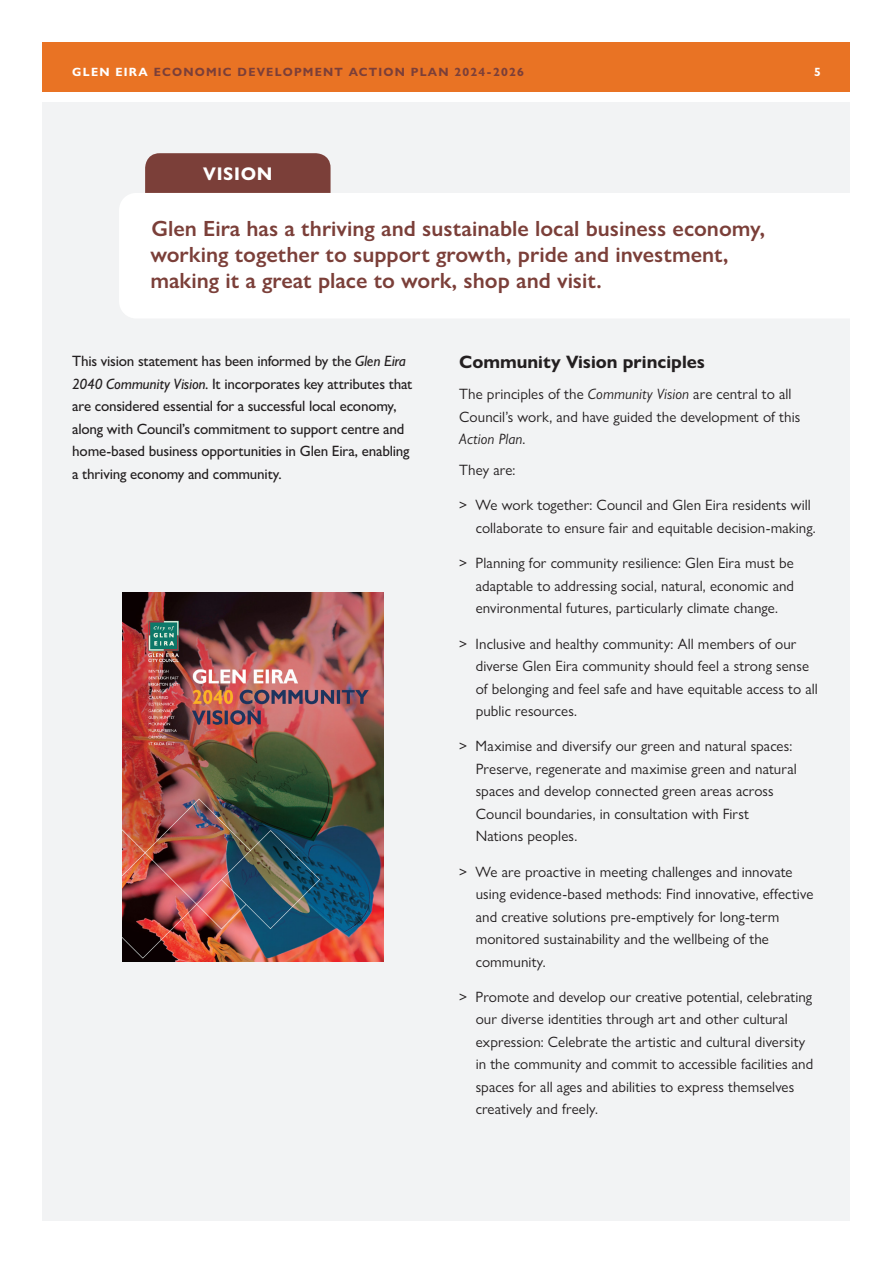
<style>
.page{position:relative;width:893px;height:1263px;background:#fff}
.page>*{position:absolute;margin:0;border:0;box-sizing:border-box;transform-origin:0 0}
.t1{font:600 22.05px/26.5px "Gill Sans Nova";color:#7b3f39}
.Body{font:700 18.45px "Gill Sans Nova";letter-spacing:.035em;color:#fff}
.Body_Subheading{font:700 18px "Gill Sans Nova";color:#231f20}
.Body-2{font:15px/22.5px "Gill Sans Nova";letter-spacing:.005em;color:#231f20}
.Body_text{font:500 15px/22.5px "Gill Sans Nova";letter-spacing:-.015em;color:#231f20}
.Body_text-2{font:15px/22.5px "Gill Sans Nova";letter-spacing:.005em;color:#231f20}
.t2{font:700 12px "Gill Sans Nova";letter-spacing:.1em;color:#7b3f39}
.t3{font:700 12px "Gill Sans Nova";color:#fff}
.s1{color:#fff}
.s2{font-style:italic}
</style>
<div class="page">
<div style="left:43px;top:102px;width:807px;height:1118px;background:#f2f3f4"></div>
<div style="left:43px;top:43px;width:807px;height:49px;background:#e97324"></div>
<div style="left:145px;top:153px;width:186px;height:58px;background:#7b3f39;border-radius:15px"></div>
<div style="left:119px;top:193px;width:767px;height:125px;background:#fff;border-radius:17px"></div>
<img style="left:123px;top:593px;width:260px;height:368px">
<p class="t2" style="left:72px;top:65px;width:453px"><span class="s1">GLEN EIRA</span> ECONOMIC DEVELOPMENT ACTION PLAN 2024-2026</p>
<p class="t3" style="left:814px;top:65px;width:8px">5</p>
<p class="Body" style="left:203px;top:162px;width:71px">VISION</p>
<p class="t1" style="left:150px;top:215px;width:616px">Glen Eira has a thriving and sustainable local business economy, working together to support growth, pride and investment, making it a great place to work, shop and visit.</p>
<p class="Body_text" style="left:72px;top:349px;width:342px">This vision statement has been informed by the <span class="s2">Glen Eira 2040 Community Vision</span>. It incorporates key attributes that are considered essential for a successful local economy, along with Council’s commitment to support centre and home-based business opportunities in Glen Eira, enabling a thriving economy and community.</p>
<p class="Body_Subheading" style="left:459px;top:351px;width:247px">Community Vision principles</p>
<p class="Body_text-2" style="left:459px;top:383px;width:343px">The principles of the <span class="s2">Community Vision</span> are central to all<br>Council’s work, and have guided the development of this<br><span class="s2">Action Plan</span>.</p>
<p class="Body_text-2" style="left:459px;top:459px;width:58px">They are:</p>
<p class="Body-2" style="left:476px;top:494px;width:341px;text-indent:-16px">&gt; We work together: Council and Glen Eira residents will collaborate to ensure fair and equitable decision-making.</p>
<p class="Body-2" style="left:476px;top:552px;width:320px;text-align:justify;text-indent:-16px">&gt; Planning for community resilience: Glen Eira must be adaptable to addressing social, natural, economic and environmental futures, particularly climate change.</p>
<p class="Body-2" style="left:476px;top:632px;width:344px;text-indent:-16px">&gt; Inclusive and healthy community: All members of our diverse Glen Eira community should feel a strong sense of belonging and feel safe and have equitable access to all public resources.</p>
<p class="Body-2" style="left:476px;top:735px;width:323px;text-indent:-16px">&gt; Maximise and diversify our green and natural spaces:<br>Preserve, regenerate and maximise green and natural spaces and develop connected green areas across Council boundaries, in consultation with First Nations peoples.</p>
<p class="Body-2" style="left:476px;top:860px;width:339px;text-indent:-16px">&gt; We are proactive in meeting challenges and innovate using evidence-based methods: Find innovative, effective and creative solutions pre-emptively for long-term monitored sustainability and the wellbeing of the community.</p>
<p class="Body-2" style="left:476px;top:985px;width:339px;text-indent:-16px">&gt; Promote and develop our creative potential, celebrating our diverse identities through art and other cultural expression: Celebrate the artistic and cultural diversity in the community and commit to accessible facilities and spaces for all ages and abilities to express themselves creatively and freely.</p>
</div>
